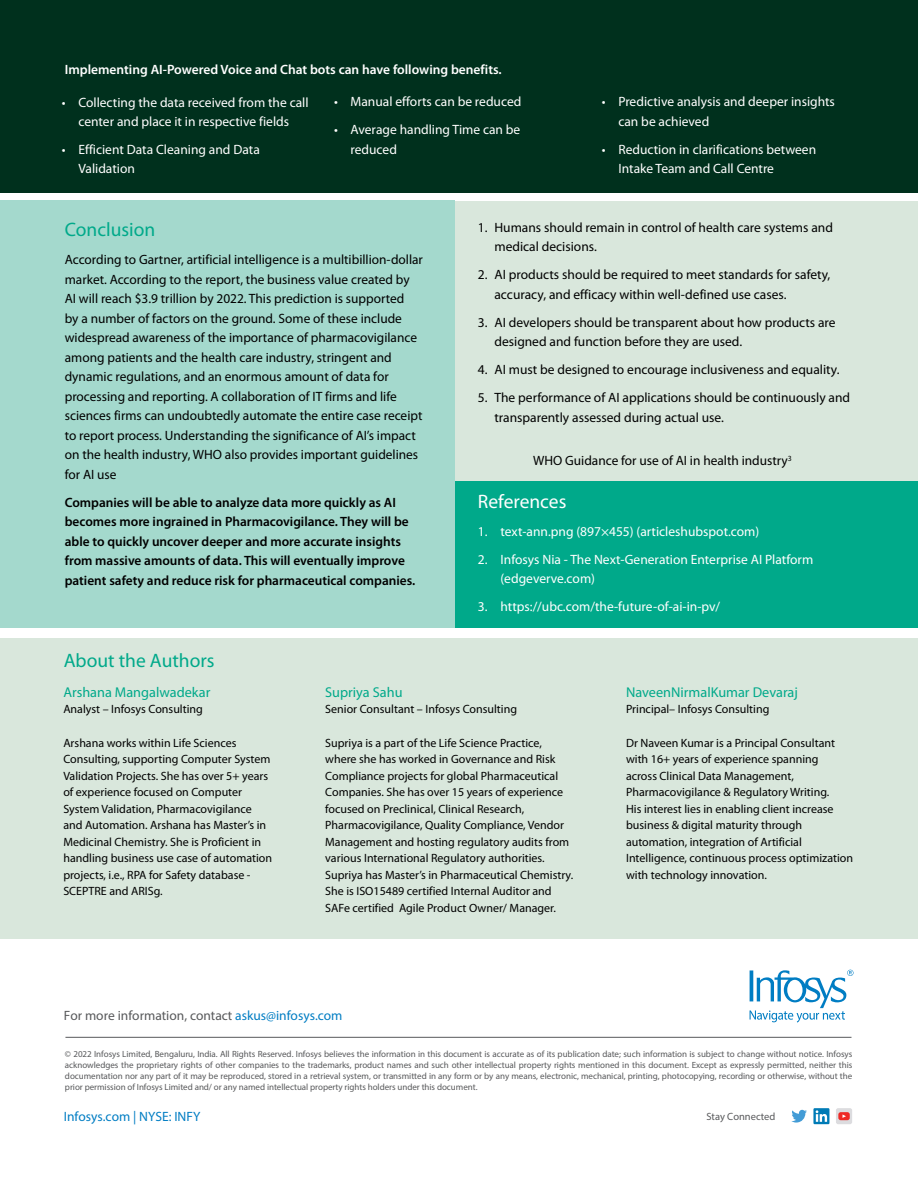
<style>
.page{position:relative;width:918px;height:1188px;background:#fff}
.page>*{position:absolute;margin:0;border:0;box-sizing:border-box;transform-origin:0 0}
.t1{font:19.5px "Myriad Pro";color:#00a98a}
.t2{font:19.5px "Myriad Pro";color:#fff}
.t3{font:14.25px "Myriad Pro";color:#00a98a}
.t4{font:13.5px/19.5px "Myriad Pro";color:#000}
.t5{font:13.5px/19.5px "Myriad Pro";color:#fff}
.t6{font:600 13.5px/19.5px "Myriad Pro";color:#000}
.t7{font:600 13.5px "Myriad Pro";color:#fff}
.t8{font:13.5px "Myriad Pro";color:#58595b}
.t9{font:13.5px "Myriad Pro";color:#007dc3}
.t10{font:12px/16.5px "Myriad Pro";color:#000}
.t11{font:10.5px "Myriad Pro";color:#58595b}
.t12{font:9px/10.8px "Myriad Pro";letter-spacing:-.005em;color:#58595b;text-align:justify}
.s1{color:#007dc3}
</style>
<div class="page">
<svg style="left:791px;top:1110px;width:16px;height:13px"></svg>
<svg style="left:813px;top:1108px;width:16px;height:16px"></svg>
<svg style="left:816px;top:1110px;width:11px;height:12px"></svg>
<div style="left:836px;top:1108px;width:16px;height:16px;background:#dcdcdf;border-radius:2px"></div>
<svg style="left:838px;top:1112px;width:12px;height:8px"></svg>
<svg style="left:750px;top:970px;width:104px;height:53px"></svg>
<hr style="left:65px;top:1037px;width:787px;height:1px;background:#58595b">
<div style="left:0;top:638px;width:918px;height:300px;background:#d9e7dc"></div>
<div style="left:452px;top:479px;width:466px;height:149px;background:#00a98a"></div>
<div style="left:452px;top:201px;width:466px;height:279px;background:#d9e7dc"></div>
<div style="left:0;top:201px;width:455px;height:427px;background:#a4d9cd"></div>
<div style="left:0;top:0;width:918px;height:192px;background:#00301d"></div>
<p class="t7" style="left:65px;top:61px;width:439px">Implementing AI-Powered Voice and Chat bots can have following benefits.</p>
<p class="t5" style="left:62px;top:92px;width:248px;text-align:center">• Collecting the data received from the call center and place it in respective fields</p>
<p class="t5" style="left:78px;top:140px;width:183px;text-indent:-16px">• Efficient Data Cleaning and Data<br>Validation</p>
<p class="t5" style="left:334px;top:92px;width:189px">• Manual efforts can be reduced</p>
<p class="t5" style="left:351px;top:120px;width:171px;text-indent:-16px">• Average handling Time can be reduced</p>
<p class="t5" style="left:618px;top:92px;width:218px;text-indent:-16px">• Predictive analysis and deeper insights can be achieved</p>
<p class="t5" style="left:618px;top:139px;width:199px;text-indent:-16px">• Reduction in clarifications between<br>Intake Team and Call Centre</p>
<h1 class="t1" style="left:65px;top:218px;width:92px">Conclusion</h1>
<p class="t4" style="left:65px;top:250px;width:360px">According to Gartner, artificial intelligence is a multibillion-dollar market. According to the report, the business value created by AI will reach $3.9 trillion by 2022. This prediction is supported<br>by a number of factors on the ground. Some of these include widespread awareness of the importance of pharmacovigilance among patients and the health care industry, stringent and dynamic regulations, and an enormous amount of data for processing and reporting. A collaboration of IT firms and life sciences firms can undoubtedly automate the entire case receipt to report process. Understanding the significance of AI’s impact on the health industry, WHO also provides important guidelines for AI use</p>
<p class="t6" style="left:65px;top:492px;width:352px">Companies will be able to analyze data more quickly as AI becomes more ingrained in Pharmacovigilance. They will be able to quickly uncover deeper and more accurate insights from massive amounts of data. This will eventually improve patient safety and reduce risk for pharmaceutical companies.</p>
<h1 class="t1" style="left:64px;top:649px;width:152px">About the Authors</h1>
<p class="t4" style="left:494px;top:217px;width:340px;text-indent:-16px">1. Humans should remain in control of health care systems and medical decisions.</p>
<p class="t4" style="left:494px;top:265px;width:337px;text-indent:-16px">2. AI products should be required to meet standards for safety, accuracy, and efficacy within well-defined use cases.</p>
<p class="t4" style="left:494px;top:312px;width:343px;text-indent:-16px">3. AI developers should be transparent about how products are designed and function before they are used.</p>
<p class="t4" style="left:478px;top:360px;width:363px">4. AI must be designed to encourage inclusiveness and equality.</p>
<p class="t4" style="left:494px;top:388px;width:357px;text-indent:-16px">5. The performance of AI applications should be continuously and transparently assessed during actual use.</p>
<p class="t4" style="left:533px;top:451px;width:260px">WHO Guidance for use of AI in health industry<sup>3</sup></p>
<h1 class="t2" style="left:478px;top:490px;width:90px">References</h1>
<p class="t5" style="left:478px;top:521px;width:283px">1. text-ann.png (897×455) (articleshubspot.com)</p>
<p class="t5" style="left:500px;top:549px;width:314px;text-indent:-23px">2. Infosys Nia - The Next-Generation Enterprise AI Platform (edgeverve.com)</p>
<p class="t5" style="left:478px;top:597px;width:244px">3. https://ubc.com/the-future-of-ai-in-pv/</p>
<p class="t3" style="left:63px;top:683px;width:149px">Arshana Mangalwadekar</p>
<p class="t10" style="left:63px;top:701px;width:141px">Analyst – Infosys Consulting</p>
<p class="t10" style="left:63px;top:734px;width:210px">Arshana works within Life Sciences Consulting, supporting Computer System Validation Projects. She has over 5+ years of experience focused on Computer System Validation, Pharmacovigilance and Automation. Arshana has Master’s in Medicinal Chemistry. She is Proficient in handling business use case of automation projects, i.e., RPA for Safety database - SCEPTRE and ARISg.</p>
<p class="t3" style="left:325px;top:683px;width:79px">Supriya Sahu</p>
<p class="t10" style="left:325px;top:701px;width:193px">Senior Consultant – Infosys Consulting</p>
<p class="t10" style="left:325px;top:734px;width:250px">Supriya is a part of the Life Science Practice, where she has worked in Governance and Risk Compliance projects for global Pharmaceutical Companies. She has over 15 years of experience focused on Preclinical, Clinical Research, Pharmacovigilance, Quality Compliance, Vendor Management and hosting regulatory audits from various International Regulatory authorities.<br>Supriya has Master’s in Pharmaceutical Chemistry.<br>She is ISO15489 certified Internal Auditor and SAFe certified Agile Product Owner/ Manager.</p>
<p class="t8" style="left:64px;top:1007px;width:280px">For more information, contact <span class="s1">askus@infosys.com</span></p>
<p class="t3" style="left:626px;top:683px;width:173px">NaveenNirmalKumar Devaraj</p>
<p class="t10" style="left:626px;top:701px;width:145px">Principal– Infosys Consulting</p>
<p class="t10" style="left:626px;top:734px;width:229px">Dr Naveen Kumar is a Principal Consultant with 16+ years of experience spanning<br>across Clinical Data Management, Pharmacovigilance &amp; Regulatory Writing.<br>His interest lies in enabling client increase business &amp; digital maturity through automation, integration of Artificial Intelligence, continuous process optimization with technology innovation.</p>
<p class="t12" style="left:65px;top:1049px;width:789px">© 2022 Infosys Limited, Bengaluru, India. All Rights Reserved. Infosys believes the information in this document is accurate as of its publication date; such information is subject to change without notice. Infosys acknowledges the proprietary rights of other companies to the trademarks, product names and such other intellectual property rights mentioned in this document. Except as expressly permitted, neither this documentation nor any part of it may be reproduced, stored in a retrieval system, or transmitted in any form or by any means, electronic, mechanical, printing, photocopying, recording or otherwise, without the prior permission of Infosys Limited and/ or any named intellectual property rights holders under this document.</p>
<p class="t9" style="left:64px;top:1108px;width:138px">Infosys.com | NYSE: INFY</p>
<p class="t11" style="left:706px;top:1110px;width:70px">Stay Connected</p>
</div>
